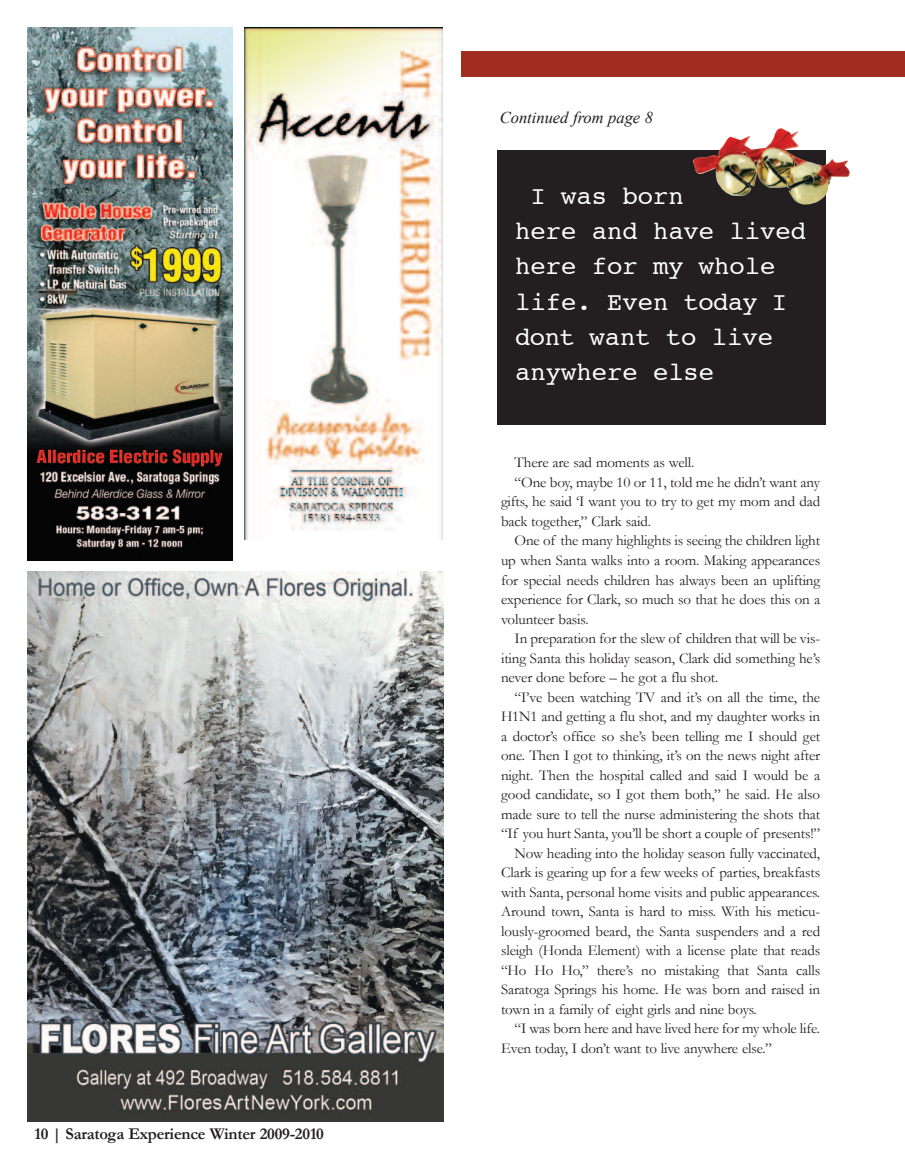
<style>
.page{position:relative;width:905px;height:1175px;background:#fff}
.page>*{position:absolute;margin:0;border:0;box-sizing:border-box;transform-origin:0 0}
.t1{font:25.5px/35.2px "Courier";color:#fff}
.t2{font:700 16.5px "Garamond";letter-spacing:-.015em;color:#231f20}
.t3{font:italic 16.5px "Times New Roman";color:#231f20}
.t4{font:15px "Garamond";letter-spacing:-.01em;color:#231f20}
</style>
<div class="page">
<img style="left:27px;top:571px;width:416px;height:550px">
<img style="left:27px;top:27px;width:205px;height:533px">
<img style="left:244px;top:27px;width:198px;height:512px">
<div style="left:461px;top:51px;width:443px;height:26px;background:#a12d21"></div>
<div style="left:497px;top:150px;width:328px;height:274px;background:#231f20"></div>
<img style="left:692px;top:128px;width:157px;height:77px">
<p class="t2" style="left:34px;top:1124px;width:291px">10 | Saratoga Experience Winter 2009-2010</p>
<p class="t3" style="left:500px;top:108px;width:155px">Continued from page 8</p>
<h1 class="t1" style="left:515px;top:178px;width:292px;text-indent:15px">I was born<br>here and have lived here for my whole life. Even today I dont want to live anywhere else</h1>
<p class="t4" style="left:514px;top:454px;width:181px">There are sad moments as well.</p>
<p class="t4" style="left:514px;top:474px;width:307px">“One boy, maybe 10 or 11, told me he didn’t want any</p>
<p class="t4" style="left:501px;top:493px;width:320px">gifts, he said ‘I want you to try to get my mom and dad</p>
<p class="t4" style="left:501px;top:513px;width:151px">back together,” Clark said.</p>
<p class="t4" style="left:514px;top:532px;width:307px">One of the many highlights is seeing the children light</p>
<p class="t4" style="left:501px;top:552px;width:320px">up when Santa walks into a room. Making appearances</p>
<p class="t4" style="left:501px;top:571px;width:320px">for special needs children has always been an uplifting</p>
<p class="t4" style="left:501px;top:591px;width:320px">experience for Clark, so much so that he does this on a</p>
<p class="t4" style="left:501px;top:610px;width:89px">volunteer basis.</p>
<p class="t4" style="left:514px;top:630px;width:307px">In preparation for the slew of children that will be vis-</p>
<p class="t4" style="left:501px;top:649px;width:320px">iting Santa this holiday season, Clark did something he’s</p>
<p class="t4" style="left:501px;top:669px;width:219px">never done before – he got a flu shot.</p>
<p class="t4" style="left:514px;top:688px;width:307px">“I’ve been watching TV and it’s on all the time, the</p>
<p class="t4" style="left:501px;top:708px;width:320px">H1N1 and getting a flu shot, and my daughter works in</p>
<p class="t4" style="left:501px;top:727px;width:320px">a doctor’s office so she’s been telling me I should get</p>
<p class="t4" style="left:501px;top:747px;width:320px">one. Then I got to thinking, it’s on the news night after</p>
<p class="t4" style="left:501px;top:766px;width:320px">night. Then the hospital called and said I would be a</p>
<p class="t4" style="left:501px;top:786px;width:320px">good candidate, so I got them both,” he said. He also</p>
<p class="t4" style="left:501px;top:805px;width:320px">made sure to tell the nurse administering the shots that</p>
<p class="t4" style="left:501px;top:825px;width:320px">“If you hurt Santa, you’ll be short a couple of presents!”</p>
<p class="t4" style="left:514px;top:844px;width:307px">Now heading into the holiday season fully vaccinated,</p>
<p class="t4" style="left:501px;top:864px;width:320px">Clark is gearing up for a few weeks of parties, breakfasts</p>
<p class="t4" style="left:501px;top:883px;width:320px">with Santa, personal home visits and public appearances.</p>
<p class="t4" style="left:501px;top:903px;width:320px">Around town, Santa is hard to miss. With his meticu-</p>
<p class="t4" style="left:501px;top:922px;width:320px">lously-groomed beard, the Santa suspenders and a red</p>
<p class="t4" style="left:501px;top:942px;width:320px">sleigh (Honda Element) with a license plate that reads</p>
<p class="t4" style="left:501px;top:961px;width:320px">“Ho Ho Ho,” there’s no mistaking that Santa calls</p>
<p class="t4" style="left:501px;top:981px;width:320px">Saratoga Springs his home. He was born and raised in</p>
<p class="t4" style="left:501px;top:1000px;width:257px">town in a family of eight girls and nine boys.</p>
<p class="t4" style="left:514px;top:1020px;width:307px">“I was born here and have lived here for my whole life.</p>
<p class="t4" style="left:501px;top:1039px;width:272px">Even today, I don’t want to live anywhere else.”</p>
</div>
